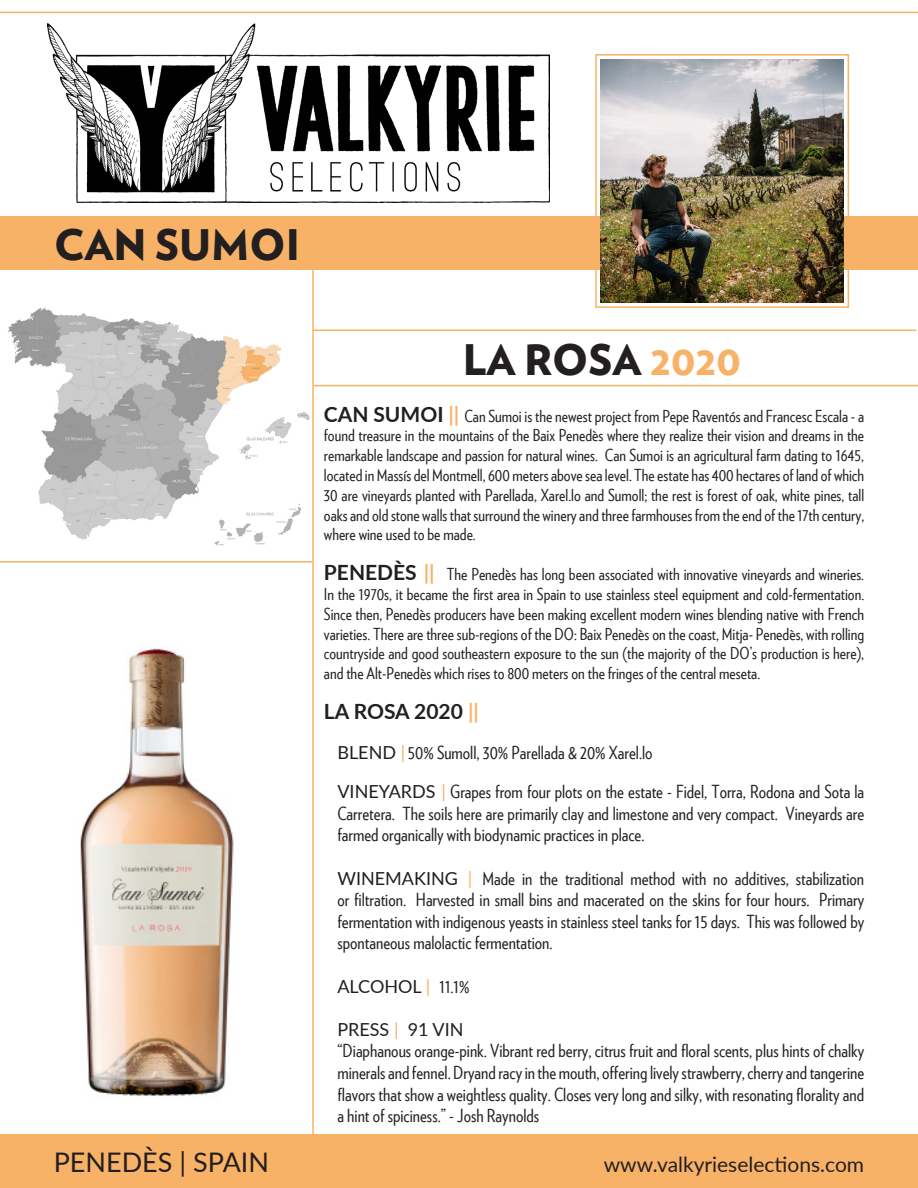
<style>
.page{position:relative;width:918px;height:1188px;background:#fff}
.page>*{position:absolute;margin:0;border:0;box-sizing:border-box;transform-origin:0 0}
.t1{font:900 42px "Verlag";color:#231f20}
.t2{font:27px "Lato";color:#231f20}
.t3{font:21px "Lato";color:#231f20}
.t4{font:700 21px "Lato";color:#231f20}
.t5{font:18px/21.6px "Verlag Condensed";color:#231f20;text-align:justify}
.t6{font:18px "Lato";color:#231f20}
.t7{font:16.5px/19.8px "Verlag Condensed";color:#231f20;text-align:justify}
.s1{color:#f8b268}
.s2{font-family:"Lato";font-weight:700;font-size:21px}
.s3{font-family:"Lato";font-weight:700;font-size:21px;color:#f8b268}
.s4{font-family:"Lato"}
.s5{font-family:"Lato";color:#f8b268}
.s6{font-family:"Verlag Condensed"}
</style>
<div class="page">
<img style="left:47px;top:23px;width:502px;height:180px">
<img style="left:80px;top:648px;width:154px;height:448px">
<hr style="left:312px;top:216px;width:2px;height:972px;background:#f8b268">
<div style="left:0;top:216px;width:918px;height:54px;background:#f8b268"></div>
<img style="left:601px;top:59px;width:243px;height:243px">
<div style="left:1px;top:1134px;width:917px;height:54px;background:#f8b268"></div>
<hr style="left:0;top:561px;width:312px;height:2px;background:#f8b268">
<img style="left:8px;top:307px;width:302px;height:239px">
<div style="left:595px;top:54px;width:254px;height:254px;border:2px solid #f8b268"></div>
<hr style="left:312px;top:330px;width:604px;height:1px;background:#f8b268">
<hr style="left:314px;top:385px;width:604px;height:1px;background:#f8b268">
<hr style="left:0;top:12px;width:918px;height:1px;background:#f8b268">
<p class="t1" style="left:54px;top:210px;width:248px">CAN SUMOI</p>
<p class="t1" style="left:463px;top:325px;width:280px">LA ROSA <span class="s1">2020</span></p>
<p class="t7" style="left:324px;top:405px;width:542px"><span class="s2">CAN SUMOI</span> <span class="s3">||</span> Can Sumoi is the newest project from Pepe Raventós and Francesc Escala - a found treasure in the mountains of the Baix Penedès where they realize their vision and dreams in the remarkable landscape and passion for natural wines. Can Sumoi is an agricultural farm dating to 1645, located in Massís del Montmell, 600 meters above sea level. The estate has 400 hectares of land of which 30 are vineyards planted with Parellada, Xarel.lo and Sumoll; the rest is forest of oak, white pines, tall oaks and old stone walls that surround the winery and three farmhouses from the end of the 17th century, where wine used to be made.</p>
<p class="t7" style="left:324px;top:564px;width:542px"><span class="s2">PENEDÈS</span> <span class="s3">||</span> The Penedès has long been associated with innovative vineyards and wineries.<br>In the 1970s, it became the first area in Spain to use stainless steel equipment and cold-fermentation.<br>Since then, Penedès producers have been making excellent modern wines blending native with French varieties. There are three sub-regions of the DO: Baix Penedès on the coast, Mitja- Penedès, with rolling countryside and good southeastern exposure to the sun (the majority of the DO’s production is here), and the Alt-Penedès which rises to 800 meters on the fringes of the central meseta.</p>
<p class="t4" style="left:324px;top:696px;width:157px">LA ROSA 2020 <span class="s1">||</span></p>
<p class="t5" style="left:337px;top:741px;width:317px"><span class="s4">BLEND</span> <span class="s5">|</span> 50% Sumoll, 30% Parellada &amp; 20% Xarel.lo</p>
<p class="t5" style="left:337px;top:780px;width:528px"><span class="s4">VINEYARDS</span> <span class="s5">|</span> Grapes from four plots on the estate - Fidel, Torra, Rodona and Sota la Carretera. The soils here are primarily clay and limestone and very compact. Vineyards are farmed organically with biodynamic practices in place.</p>
<p class="t5" style="left:337px;top:867px;width:528px"><span class="s4">WINEMAKING</span> <span class="s5">|</span> Made in the traditional method with no additives, stabilization or filtration. Harvested in small bins and macerated on the skins for four hours. Primary fermentation with indigenous yeasts in stainless steel tanks for 15 days. This was followed by spontaneous malolactic fermentation.</p>
<p class="t6" style="left:337px;top:973px;width:134px">ALCOHOL <span class="s1">|</span> <span class="s6">11.1%</span></p>
<p class="t6" style="left:337px;top:1016px;width:128px">PRESS <span class="s1">|</span> 91 VIN</p>
<p class="t5" style="left:337px;top:1039px;width:528px">“Diaphanous orange-pink. Vibrant red berry, citrus fruit and floral scents, plus hints of chalky minerals and fennel. Dryand racy in the mouth, offering lively strawberry, cherry and tangerine flavors that show a weightless quality. Closes very long and silky, with resonating florality and a hint of spiciness.” - Josh Raynolds</p>
<p class="t2" style="left:54px;top:1143px;width:217px">PENEDÈS | SPAIN</p>
<p class="t3" style="left:604px;top:1149px;width:262px">www.valkyrieselections.com</p>
</div>
